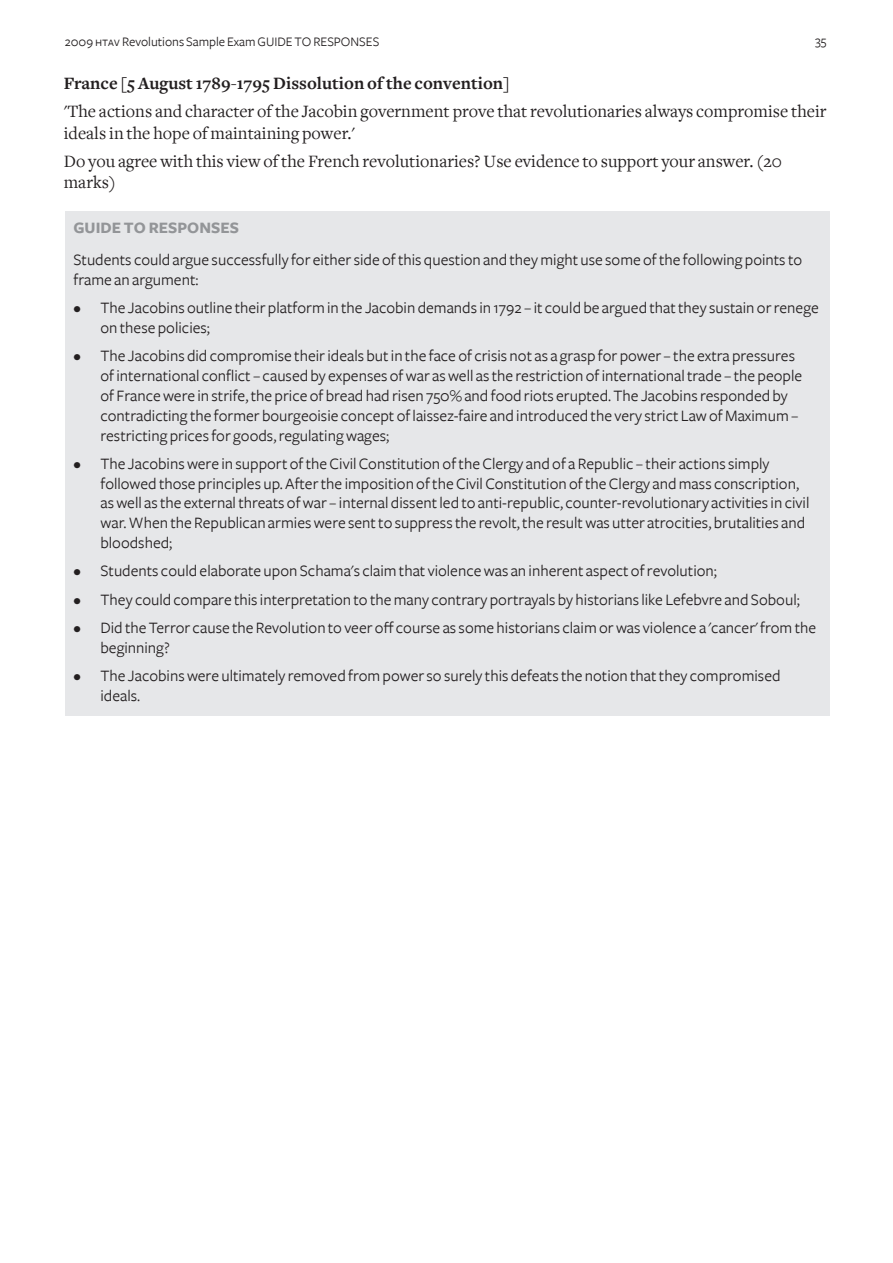
<style>
.page{position:relative;width:893px;height:1263px;background:#fff}
.page>*{position:absolute;margin:0;border:0;box-sizing:border-box;transform-origin:0 0}
.t1{font:18px/21.6px "Freight Text";color:#231f20}
.t2{font:700 18px "Freight Text";color:#231f20}
.t3{font:16.5px/19.8px "Freight Sans";color:#231f20}
.t4{font:700 16.5px "Freight Sans";color:#939598}
.t5{font:13.5px "Freight Sans";color:#231f20}
.s1{font-family:"Freight Sans Book SC"}
</style>
<div class="page">
<div style="left:65px;top:211px;width:765px;height:505px;background:#e6e7e9"></div>
<p class="t5" style="left:65px;top:35px;width:316px">2009 <span class="s1">htav</span> Revolutions Sample Exam GUIDE TO RESPONSES</p>
<p class="t5" style="left:815px;top:33px;width:13px">35</p>
<p class="t2" style="left:64px;top:73px;width:448px">France [5 August 1789-1795 Dissolution of the convention]</p>
<p class="t1" style="left:64px;top:101px;width:764px">'The actions and character of the Jacobin government prove that revolutionaries always compromise their ideals in the hope of maintaining power.'</p>
<p class="t1" style="left:64px;top:150px;width:720px">Do you agree with this view of the French revolutionaries? Use evidence to support your answer. (20 marks)</p>
<p class="t4" style="left:73px;top:218px;width:167px">GUIDE TO RESPONSES</p>
<p class="t3" style="left:73px;top:250px;width:730px">Students could argue successfully for either side of this question and they might use some of the following points to frame an argument:</p>
<p class="t3" style="left:100px;top:298px;width:720px;text-indent:-27px">• The Jacobins outline their platformin the Jacobin demandsin 1792 – it could be argued thatthey sustain orrenege on these policies;</p>
<p class="t3" style="left:100px;top:346px;width:703px;text-indent:-27px">• The Jacobins did compromise their ideals but in the face of crisis not as a grasp for power – the extra pressures ofinternational conflict – caused by expenses ofwar aswell asthe restriction ofinternationaltrade – the people of Francewere in strife,the price of bread had risen 750%and food riots erupted. The Jacobinsresponded by contradicting the former bourgeoisie concept of laissez-faire and introduced the very strict Law of Maximum – restricting prices for goods, regulating wages;</p>
<p class="t3" style="left:100px;top:454px;width:710px;text-indent:-27px">• The Jacobinswere in support oftheCivilConstitution oftheClergy and of a Republic – their actionssimply followed those principles up.Afterthe imposition oftheCivilConstitution oftheClergy andmass conscription, as well as the external threats of war – internal dissent led to anti-republic, counter-revolutionary activities in civil war. When the Republican armies were sent to suppress the revolt, the result was utter atrocities, brutalities and bloodshed;</p>
<p class="t3" style="left:73px;top:561px;width:645px">• Students could elaborate upon Schama's claimthat violencewas an inherent aspect ofrevolution;</p>
<p class="t3" style="left:73px;top:590px;width:728px">• They could compare this interpretation to the many contrary portrayals by historians like Lefebvre and Soboul;</p>
<p class="t3" style="left:100px;top:618px;width:717px;text-indent:-27px">• Did the Terror cause the Revolution to veer offcourse assome historians claimorwas violence a 'cancer'fromthe beginning?</p>
<p class="t3" style="left:100px;top:666px;width:682px;text-indent:-27px">• The Jacobins were ultimately removed from power so surely this defeats the notion that they compromised ideals.</p>
</div>
